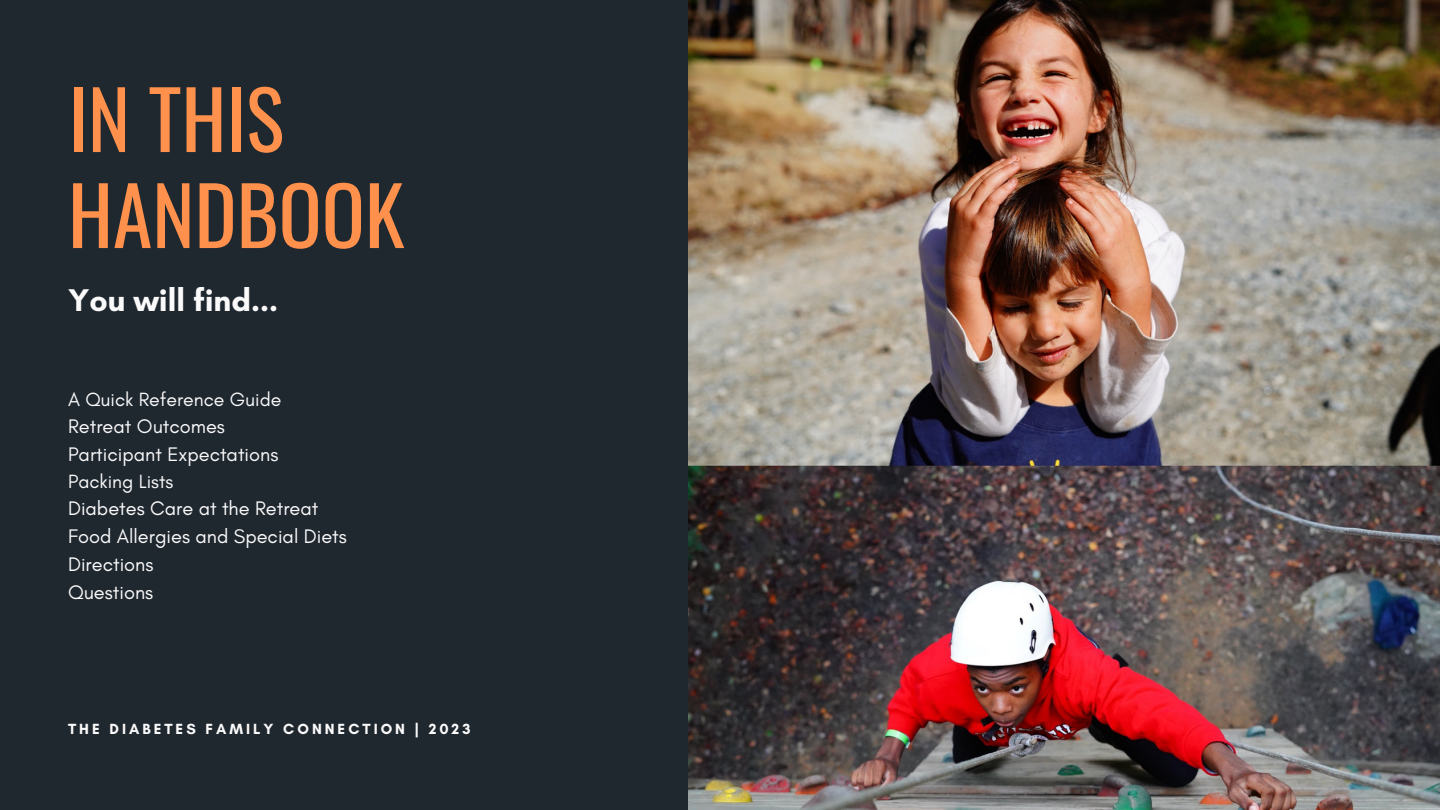
<style>
.page{position:relative;width:1440px;height:810px;background:#1f272f}
.page>*{position:absolute;margin:0;border:0;box-sizing:border-box;transform-origin:0 0}
.t1{font:80px/96px "Oswald";color:#ff914d}
.t2{font:700 32px "Glacial Indifference";color:#fafafa}
.t3{font:20px "Glacial Indifference";color:#fafafa}
.t4{font:19.5px "Glacial Indifference";color:#fafafa}
.t5{font:700 15px "Glacial Indifference";letter-spacing:.2em;color:#fafafa}
</style>
<div class="page">
<img style="left:689px;top:0;width:751px;height:810px">
<p class="t1" style="left:68px;top:68px;width:338px">IN THIS<br>HANDBOOK</p>
<p class="t2" style="left:68px;top:281px;width:211px">You will find...</p>
<p class="t4" style="left:68px;top:387px;width:215px">A Quick Reference Guide</p>
<p class="t3" style="left:68px;top:414px;width:158px">Retreat Outcomes</p>
<p class="t3" style="left:68px;top:442px;width:212px">Participant Expectations</p>
<p class="t4" style="left:68px;top:470px;width:107px">Packing Lists</p>
<p class="t3" style="left:68px;top:496px;width:252px">Diabetes Care at the Retreat</p>
<p class="t3" style="left:68px;top:524px;width:280px">Food Allergies and Special Diets</p>
<p class="t3" style="left:68px;top:552px;width:87px">Directions</p>
<p class="t3" style="left:68px;top:580px;width:87px">Questions</p>
<p class="t5" style="left:68px;top:720px;width:404px">THE DIABETES FAMILY CONNECTION | 2023</p>
</div>
